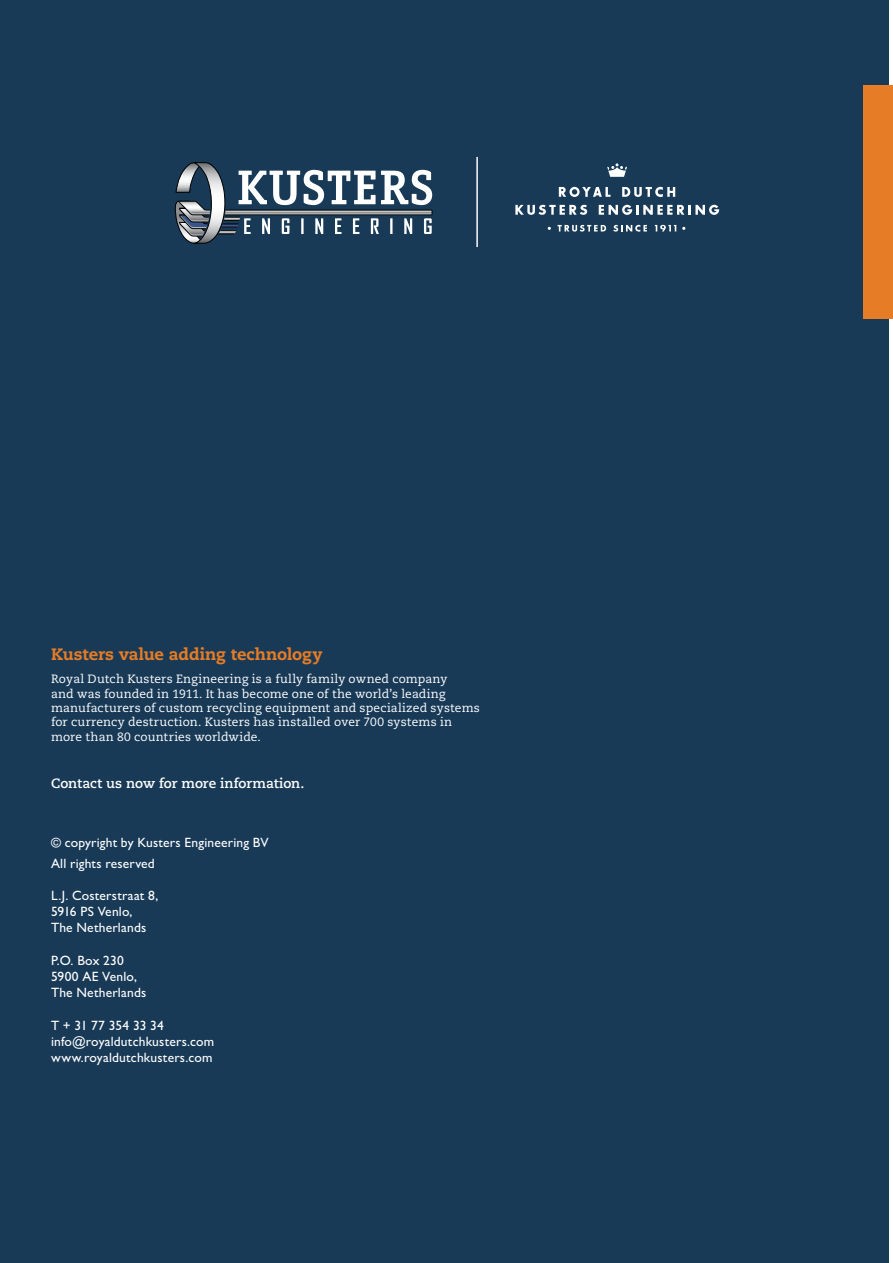
<style>
.page{position:relative;width:893px;height:1263px;background:#fff}
.page>*{position:absolute;margin:0;border:0;box-sizing:border-box;transform-origin:0 0}
.t1{font:800 16.5px "Caecilia";letter-spacing:-.005em;color:#e67c25}
.t2{font:13.5px/16.2px "Gill Sans";letter-spacing:.015em;color:#fff}
.t3{font:700 13.5px "Caecilia";color:#fff}
.t4{font:12px/14.4px "Caecilia";letter-spacing:.015em;color:#fff}
</style>
<div class="page">
<div style="left:0;top:0;width:889px;height:1263px;background:#183a57"></div>
<div style="left:863px;top:85px;width:30px;height:234px;background:#e67c25"></div>
<svg style="left:175px;top:162px;width:258px;height:82px"></svg>
<hr style="left:477px;top:157px;width:1px;height:90px;background:#fff">
<svg style="left:559px;top:187px;width:51px;height:10px"></svg>
<svg style="left:622px;top:187px;width:53px;height:10px"></svg>
<svg style="left:515px;top:205px;width:72px;height:10px"></svg>
<svg style="left:599px;top:205px;width:120px;height:10px"></svg>
<svg style="left:558px;top:225px;width:48px;height:7px"></svg>
<svg style="left:613px;top:225px;width:34px;height:7px"></svg>
<svg style="left:655px;top:225px;width:21px;height:6px"></svg>
<svg style="left:607px;top:163px;width:20px;height:14px"></svg>
<h1 class="t1" style="left:51px;top:644px;width:273px">Kusters value adding technology</h1>
<p class="t4" style="left:51px;top:672px;width:430px">Royal Dutch Kusters Engineering is a fully family owned company<br>and was founded in 1911. It has become one of the world’s leading manufacturers of custom recycling equipment and specialized systems for currency destruction. Kusters has installed over 700 systems in more than 80 countries worldwide.</p>
<p class="t3" style="left:51px;top:775px;width:255px">Contact us now for more information.</p>
<p class="t2" style="left:51px;top:832px;width:219px;line-height:20.4px">© copyright by Kusters Engineering BV<br>All rights reserved</p>
<p class="t2" style="left:51px;top:887px;width:109px">L.J. Costerstraat 8,<br>5916 PS Venlo,<br>The Netherlands</p>
<p class="t2" style="left:51px;top:952px;width:97px">P.O. Box 230<br>5900 AE Venlo,<br>The Netherlands</p>
<p class="t2" style="left:51px;top:1017px;width:165px">T + 31 77 354 33 34 info@royaldutchkusters.com www.royaldutchkusters.com</p>
</div>
